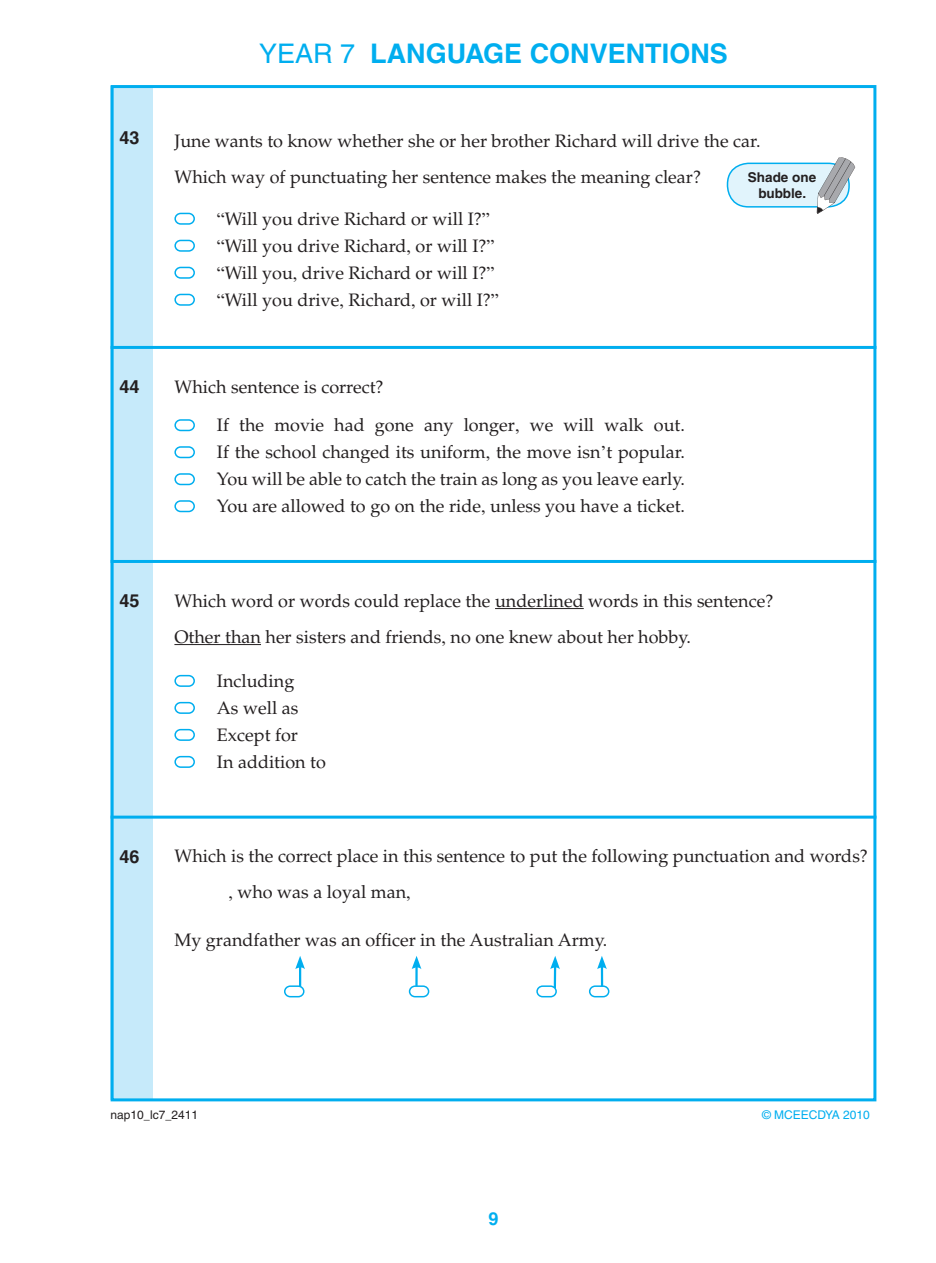
<style>
.page{position:relative;width:936px;height:1263px;background:#fff}
.page>*{position:absolute;margin:0;border:0;box-sizing:border-box;transform-origin:0 0}
.t1{font:700 27px "Helvetica";color:#00aeef}
.t2{font:18px/27px "Palatino LT";color:#231f20}
.t3{font:700 18px "Helvetica";color:#231f20}
.t4{font:700 18px "Helvetica";color:#00aeef}
.t5{font:700 13.5px/16.2px "Helvetica";color:#231f20;text-align:center}
.t6{font:12px "Helvetica";color:#231f20}
.t7{font:12px "Helvetica";color:#00aeef}
.s1{font-weight:400}
.s2{font-family:"Times New Roman"}
</style>
<div class="page">
<svg style="left:111px;top:87px;width:42px;height:1013px;fill:#c6eafa"></svg>
<hr style="left:111px;top:346px;width:765px;height:3px;background:#00aeef">
<hr style="left:111px;top:560px;width:765px;height:3px;background:#00aeef">
<hr style="left:111px;top:816px;width:765px;height:3px;background:#00aeef">
<div style="left:174px;top:213px;width:21px;height:12px;border:2px solid #00aeef;border-radius:5px"></div>
<div style="left:174px;top:240px;width:21px;height:12px;border:2px solid #00aeef;border-radius:5px"></div>
<div style="left:174px;top:267px;width:21px;height:12px;border:2px solid #00aeef;border-radius:5px"></div>
<div style="left:174px;top:294px;width:21px;height:12px;border:2px solid #00aeef;border-radius:5px"></div>
<div style="left:174px;top:419px;width:21px;height:12px;border:2px solid #00aeef;border-radius:5px"></div>
<div style="left:174px;top:446px;width:21px;height:12px;border:2px solid #00aeef;border-radius:5px"></div>
<div style="left:174px;top:473px;width:21px;height:12px;border:2px solid #00aeef;border-radius:5px"></div>
<div style="left:174px;top:500px;width:21px;height:12px;border:2px solid #00aeef;border-radius:5px"></div>
<hr style="left:495px;top:608px;width:88px;height:1px;background:#231f20">
<hr style="left:174px;top:644px;width:87px;height:1px;background:#231f20">
<div style="left:174px;top:675px;width:21px;height:12px;border:2px solid #00aeef;border-radius:5px"></div>
<div style="left:174px;top:702px;width:21px;height:12px;border:2px solid #00aeef;border-radius:5px"></div>
<div style="left:174px;top:729px;width:21px;height:12px;border:2px solid #00aeef;border-radius:5px"></div>
<div style="left:174px;top:756px;width:21px;height:12px;border:2px solid #00aeef;border-radius:5px"></div>
<hr style="left:299px;top:965px;width:2px;height:21px;background:#00aeef">
<svg style="left:295px;top:956px;width:10px;height:13px"></svg>
<div style="left:284px;top:985px;width:20px;height:12px;border:2px solid #00aeef;border-radius:5px"></div>
<hr style="left:415px;top:965px;width:2px;height:21px;background:#00aeef">
<svg style="left:411px;top:956px;width:10px;height:13px"></svg>
<div style="left:409px;top:985px;width:20px;height:12px;border:2px solid #00aeef;border-radius:5px"></div>
<hr style="left:553px;top:965px;width:3px;height:23px;background:#00aeef">
<svg style="left:550px;top:956px;width:10px;height:13px"></svg>
<div style="left:536px;top:985px;width:21px;height:12px;border:2px solid #00aeef;border-radius:5px"></div>
<hr style="left:600px;top:965px;width:3px;height:21px;background:#00aeef">
<svg style="left:597px;top:956px;width:10px;height:13px"></svg>
<div style="left:589px;top:985px;width:20px;height:12px;border:2px solid #00aeef;border-radius:5px"></div>
<div style="left:727px;top:163px;width:122px;height:44px;background:#e1f4fc;border-radius:21px"></div>
<div style="left:726px;top:163px;width:123px;height:45px;border:2px solid #00aeef;border-radius:21px"></div>
<svg style="left:816px;top:157px;width:39px;height:57px"></svg>
<h1 class="t1" style="left:259px;top:37px;width:470px"><span class="s1">YEAR 7</span> LANGUAGE CONVENTIONS</h1>
<p class="t3" style="left:120px;top:127px;width:22px">43</p>
<p class="t2" style="left:174px;top:123px;width:587px;line-height:36px">June wants to know whether she or her brother Richard will drive the car.<br>Which way of punctuating her sentence makes the meaning clear?</p>
<p class="t2" style="left:217px;top:205px;width:283px"><span class="s2">“</span>Will you drive Richard or will I?<span class="s2">” “</span>Will you drive Richard<span class="s2">,</span> or will I?<span class="s2">” “</span>Will you<span class="s2">,</span> drive Richard or will I?<span class="s2">” “</span>Will you drive<span class="s2">,</span> Richard<span class="s2">,</span> or will I?<span class="s2">”</span></p>
<p class="t5" style="left:748px;top:169px;width:70px">Shade one bubble.</p>
<p class="t3" style="left:120px;top:375px;width:22px">44</p>
<p class="t2" style="left:217px;top:368px;width:469px;line-height:38.4px;text-indent:-43px">Which sentence is correct?<br>If the movie had gone any longer<span class="s2">,</span> we will walk out.</p>
<p class="t2" style="left:217px;top:439px;width:469px;text-align:justify">If the school changed its uniform<span class="s2">,</span> the move isn<span class="s2">’</span>t popular.<br>You will be able to catch the train as long as you leave early.<br>You are allowed to go on the ride<span class="s2">,</span> unless you have a ticket.</p>
<p class="t3" style="left:120px;top:589px;width:22px">45</p>
<p class="t2" style="left:174px;top:583px;width:600px;line-height:36px">Which word or words could replace the underlined words in this sentence?<br>Other than her sisters and friends<span class="s2">,</span> no one knew about her hobby.</p>
<p class="t2" style="left:217px;top:668px;width:110px">Including<br>As well as<br>Except for<br>In addition to</p>
<p class="t3" style="left:120px;top:845px;width:22px">46</p>
<p class="t2" style="left:228px;top:839px;width:641px;line-height:36px;text-indent:-54px">Which is the correct place in this sentence to put the following punctuation and words? <span class="s2">,</span> who was a loyal man<span class="s2">,</span></p>
<p class="t2" style="left:174px;top:926px;width:434px">My grandfather was an officer in the Australian Army.</p>
<p class="t6" style="left:111px;top:1108px;width:89px">nap10_lc7_2411</p>
<p class="t7" style="left:762px;top:1108px;width:109px">© MCEECDYA 2010</p>
<p class="t4" style="left:488px;top:1208px;width:12px">9</p>
</div>
